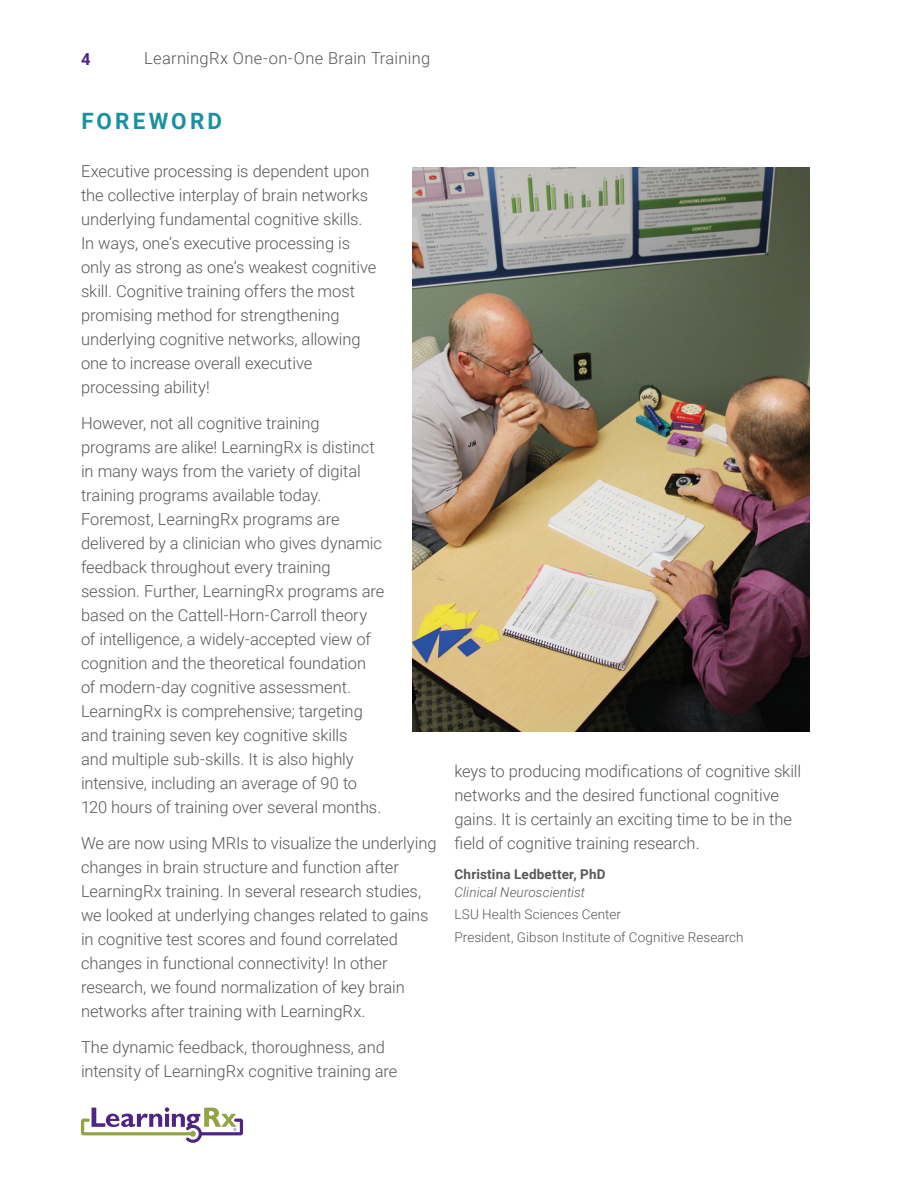
<style>
.page{position:relative;width:918px;height:1188px;background:#fff}
.page>*{position:absolute;margin:0;border:0;box-sizing:border-box;transform-origin:0 0}
.t1{font:700 22.5px "Roboto";letter-spacing:.14em;color:#1a91a2}
.t2{font:300 16.5px/24px "Roboto";letter-spacing:-.005em;color:#57585a}
.t3{font:300 16.5px "Roboto";letter-spacing:.015em;color:#57585a}
.t4{font:700 16.5px "Roboto";color:#4e2582}
.t5{font:300 13.5px/22.5px "Roboto";letter-spacing:.005em;color:#57585a}
.t6{font:700 13.5px "Roboto";letter-spacing:.015em;color:#57585a}
.t7{font:italic 300 13.5px "Roboto";letter-spacing:.005em;color:#57585a}
</style>
<div class="page">
<svg style="left:81px;top:1107px;width:162px;height:36px"></svg>
<img style="left:413px;top:168px;width:397px;height:564px">
<p class="t4" style="left:81px;top:47px;width:11px">4</p>
<p class="t3" style="left:144px;top:47px;width:287px">LearningRx One-on-One Brain Training</p>
<h1 class="t1" style="left:81px;top:105px;width:142px">FOREWORD</h1>
<p class="t2" style="left:81px;top:159px;width:297px">Executive processing is dependent upon the collective interplay of brain networks underlying fundamental cognitive skills.<br>In ways, one’s executive processing is only as strong as one’s weakest cognitive skill. Cognitive training offers the most promising method for strengthening underlying cognitive networks, allowing one to increase overall executive processing ability!</p>
<p class="t2" style="left:81px;top:411px;width:305px">However, not all cognitive training programs are alike! LearningRx is distinct in many ways from the variety of digital training programs available today.<br>Foremost, LearningRx programs are delivered by a clinician who gives dynamic feedback throughout every training session. Further, LearningRx programs are based on the Cattell-Horn-Carroll theory of intelligence, a widely-accepted view of cognition and the theoretical foundation of modern-day cognitive assessment.<br>LearningRx is comprehensive; targeting and training seven key cognitive skills<br>and multiple sub-skills. It is also highly intensive, including an average of 90 to 120 hours of training over several months.</p>
<p class="t2" style="left:81px;top:831px;width:357px">We are now using MRIs to visualize the underlying changes in brain structure and function after LearningRx training. In several research studies, we looked at underlying changes related to gains in cognitive test scores and found correlated changes in functional connectivity! In other research, we found normalization of key brain networks after training with LearningRx.</p>
<p class="t2" style="left:81px;top:1035px;width:318px">The dynamic feedback, thoroughness, and intensity of LearningRx cognitive training are</p>
<p class="t2" style="left:454px;top:759px;width:348px">keys to producing modifications of cognitive skill networks and the desired functional cognitive gains. It is certainly an exciting time to be in the field of cognitive training research.</p>
<p class="t6" style="left:454px;top:865px;width:153px">Christina Ledbetter, PhD</p>
<p class="t7" style="left:454px;top:883px;width:132px">Clinical Neuroscientist</p>
<p class="t5" style="left:454px;top:903px;width:291px">LSU Health Sciences Center<br>President, Gibson Institute of Cognitive Research</p>
</div>
